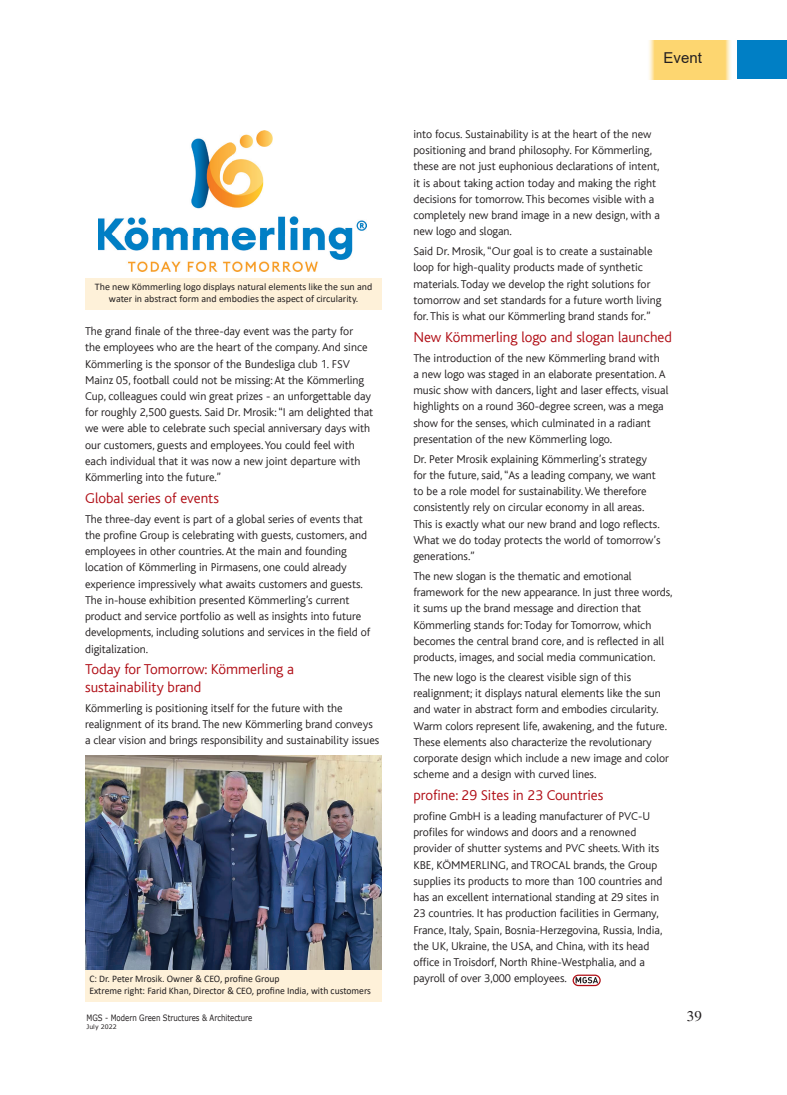
<style>
.page{position:relative;width:787px;height:1095px;background:#fff}
.page>*{position:absolute;margin:0;border:0;box-sizing:border-box;transform-origin:0 0}
.t1{font:300 15px/18px "Bliss";color:#b00d15}
.t2{font:15px "Arial";color:#231f20}
.t3{font:15px "Times";color:#231f20}
.t4{font:300 11.88px/16.2px "Bliss";color:#231f20}
.t5{font:10px/12px "Calibri";color:#231f20;text-align:center}
.t6{font:10px/12px "Calibri";color:#231f20;scale:.96 1}
.t7{font:8.75px "Verdana";color:#231f20;scale:.8 1}
.t8{font:6.25px "Verdana";color:#231f20}
</style>
<div class="page">
<img style="left:649px;top:41px;width:82px;height:38px">
<div style="left:737px;top:41px;width:49px;height:38px;background:#007fc5"></div>
<div style="left:85px;top:278px;width:296px;height:32px;background:#fef1d9"></div>
<img style="left:98px;top:131px;width:268px;height:141px">
<svg style="left:575px;top:977px;width:23px;height:6px"></svg>
<div style="left:572px;top:974px;width:28px;height:12px;border:1px solid #b00d15;border-radius:5px"></div>
<img style="left:85px;top:756px;width:296px;height:214px">
<div style="left:85px;top:970px;width:296px;height:32px;background:#fef1d9"></div>
<p class="t5" style="left:95px;top:281px;width:279px">The new Kömmerling logo displays natural elements like the sun and water in abstract form and embodies the aspect of circularity.</p>
<p class="t4" style="left:85px;top:323px;width:290px">The grand finale of the three-day event was the party for<br>the employees who are the heart of the company. And since Kömmerling is the sponsor of the Bundesliga club 1. FSV Mainz 05, football could not be missing: At the Kömmerling Cup, colleagues could win great prizes - an unforgettable day for roughly 2,500 guests. Said Dr. Mrosik: “I am delighted that we were able to celebrate such special anniversary days with our customers, guests and employees. You could feel with each individual that it was now a new joint departure with Kömmerling into the future.”</p>
<p class="t1" style="left:85px;top:489px;width:135px">Global series of events</p>
<p class="t4" style="left:85px;top:511px;width:287px">The three-day event is part of a global series of events that the profine Group is celebrating with guests, customers, and employees in other countries. At the main and founding location of Kömmerling in Pirmasens, one could already experience impressively what awaits customers and guests.<br>The in-house exhibition presented Kömmerling’s current product and service portfolio as well as insights into future developments, including solutions and services in the field of digitalization.</p>
<p class="t1" style="left:85px;top:660px;width:210px">Today for Tomorrow: Kömmerling a sustainability brand</p>
<p class="t4" style="left:85px;top:700px;width:296px">Kömmerling is positioning itself for the future with the realignment of its brand. The new Kömmerling brand conveys a clear vision and brings responsibility and sustainability issues</p>
<p class="t6" style="left:89px;top:973px;width:295px">C: Dr. Peter Mrosik. Owner &amp; CEO, profine Group<br>Extreme right: Farid Khan, Director &amp; CEO, profine India, with customers</p>
<p class="t2" style="left:663px;top:47px;width:40px">Event</p>
<p class="t4" style="left:413px;top:126px;width:248px">into focus. Sustainability is at the heart of the new positioning and brand philosophy. For Kömmerling, these are not just euphonious declarations of intent, it is about taking action today and making the right decisions for tomorrow. This becomes visible with a completely new brand image in a new design, with a new logo and slogan.</p>
<p class="t4" style="left:413px;top:243px;width:249px">Said Dr. Mrosik, “Our goal is to create a sustainable loop for high-quality products made of synthetic materials. Today we develop the right solutions for tomorrow and set standards for a future worth living for. This is what our Kömmerling brand stands for.”</p>
<p class="t1" style="left:413px;top:328px;width:260px">New Kömmerling logo and slogan launched</p>
<p class="t4" style="left:413px;top:350px;width:256px">The introduction of the new Kömmerling brand with<br>a new logo was staged in an elaborate presentation. A music show with dancers, light and laser effects, visual highlights on a round 360-degree screen, was a mega show for the senses, which culminated in a radiant presentation of the new Kömmerling logo.</p>
<p class="t4" style="left:413px;top:451px;width:248px">Dr. Peter Mrosik explaining Kömmerling’s strategy for the future, said, “As a leading company, we want to be a role model for sustainability. We therefore consistently rely on circular economy in all areas.<br>This is exactly what our new brand and logo reflects.<br>What we do today protects the world of tomorrow’s generations.”</p>
<p class="t4" style="left:413px;top:568px;width:261px">The new slogan is the thematic and emotional framework for the new appearance. In just three words, it sums up the brand message and direction that Kömmerling stands for: Today for Tomorrow, which becomes the central brand core, and is reflected in all products, images, and social media communication.</p>
<p class="t4" style="left:413px;top:669px;width:257px">The new logo is the clearest visible sign of this realignment; it displays natural elements like the sun and water in abstract form and embodies circularity.<br>Warm colors represent life, awakening, and the future.<br>These elements also characterize the revolutionary corporate design which include a new image and color scheme and a design with curved lines.</p>
<p class="t1" style="left:413px;top:786px;width:191px">profine: 29 Sites in 23 Countries</p>
<p class="t4" style="left:413px;top:808px;width:250px">profine GmbH is a leading manufacturer of PVC-U profiles for windows and doors and a renowned provider of shutter systems and PVC sheets. With its KBE, KÖMMERLING, and TROCAL brands, the Group supplies its products to more than 100 countries and has an excellent international standing at 29 sites in 23 countries. It has production facilities in Germany, France, Italy, Spain, Bosnia-Herzegovina, Russia, India, the UK, Ukraine, the USA, and China, with its head office in Troisdorf, North Rhine-Westphalia, and a payroll of over 3,000 employees.</p>
<p class="t7" style="left:86px;top:1012px;width:209px">MGS - Modern Green Structures &amp; Architecture</p>
<p class="t3" style="left:687px;top:1008px;width:16px">39</p>
<p class="t8" style="left:86px;top:1022px;width:32px">July 2022</p>
</div>
